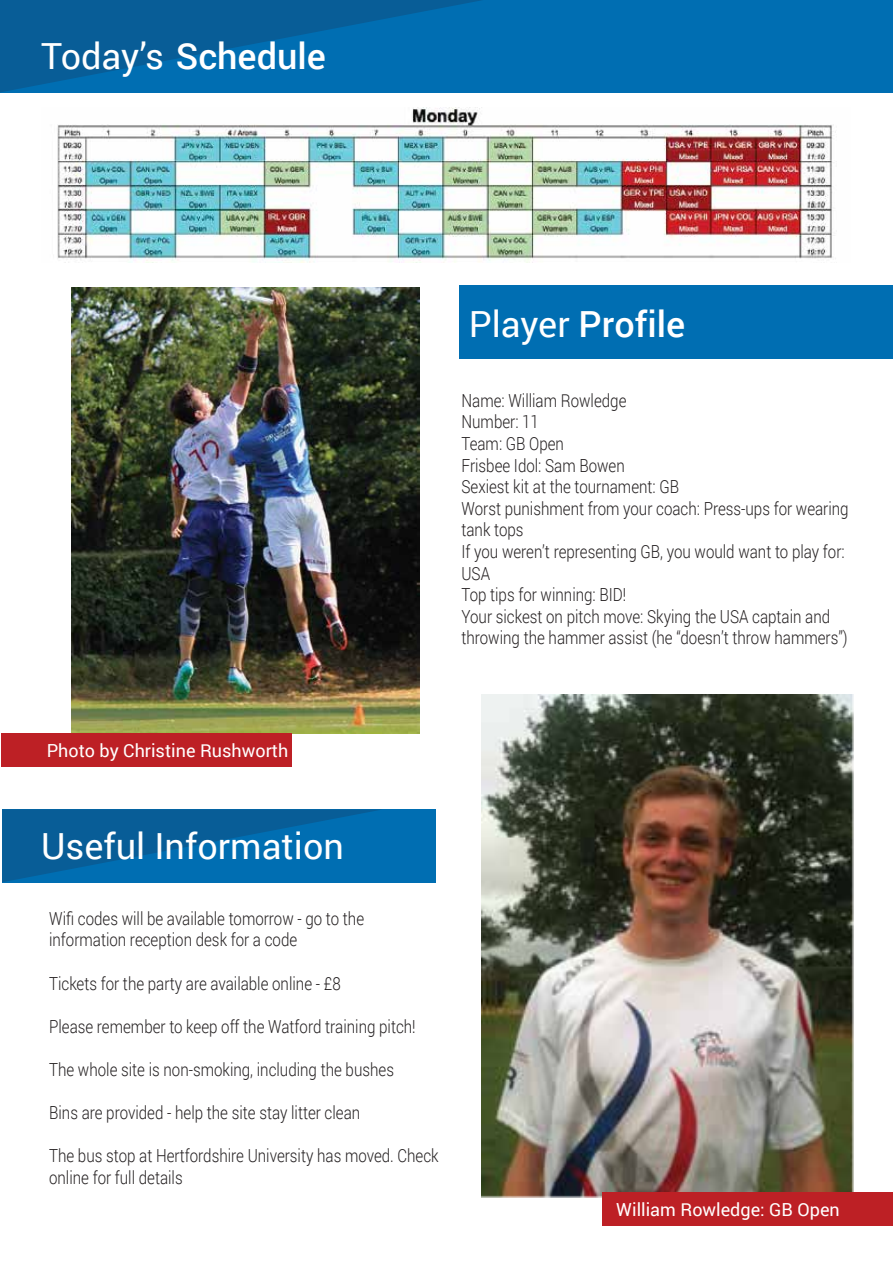
<style>
.page{position:relative;width:893px;height:1263px;background:#fff}
.page>*{position:absolute;margin:0;border:0;box-sizing:border-box;transform-origin:0 0}
.t1{font:500 36px "Roboto";color:#fff}
.t2{font:36px "Roboto";color:#fff}
.t3{font:300 18px/21.6px "Roboto";color:#231f20;scale:.84 1}
.t4{font:18px "Roboto";color:#fff}
.s1{font-weight:400}
</style>
<div class="page">
<img style="left:57px;top:107px;width:779px;height:155px">
<div style="left:0;top:0;width:893px;height:93px;background:#006eb2"></div>
<svg style="left:0;top:0;width:482px;height:92px"></svg>
<div style="left:2px;top:809px;width:434px;height:73px;background:#006eb2"></div>
<svg style="left:2px;top:809px;width:379px;height:73px"></svg>
<img style="left:482px;top:694px;width:372px;height:504px">
<div style="left:602px;top:1192px;width:291px;height:34px;background:#bd2025"></div>
<div style="left:459px;top:285px;width:434px;height:73px;background:#006eb2"></div>
<img style="left:71px;top:288px;width:349px;height:446px">
<div style="left:2px;top:733px;width:290px;height:34px;background:#bd2025"></div>
<h1 class="t1" style="left:41px;top:31px;width:286px"><span class="s1">Today’s</span> Schedule</h1>
<h1 class="t1" style="left:469px;top:299px;width:218px"><span class="s1">Player</span> Profile</h1>
<p class="t3" style="left:461px;top:389px;width:462px">Name: William Rowledge<br>Number: 11<br>Team: GB Open<br>Frisbee Idol: Sam Bowen<br>Sexiest kit at the tournament: GB<br>Worst punishment from your coach: Press-ups for wearing tank tops<br>If you weren’t representing GB, you would want to play for:<br>USA<br>Top tips for winning: BID!<br>Your sickest on pitch move: Skying the USA captain and throwing the hammer assist (he “doesn’t throw hammers”)</p>
<p class="t4" style="left:47px;top:738px;width:243px">Photo by Christine Rushworth</p>
<h1 class="t2" style="left:41px;top:821px;width:304px">Useful Information</h1>
<p class="t3" style="left:49px;top:907px;width:377px">Wifi codes will be available tomorrow - go to the information reception desk for a code</p>
<p class="t3" style="left:49px;top:972px;width:349px">Tickets for the party are available online - £8</p>
<p class="t3" style="left:49px;top:1015px;width:438px">Please remember to keep off the Watford training pitch!</p>
<p class="t3" style="left:49px;top:1058px;width:412px">The whole site is non-smoking, including the bushes</p>
<p class="t3" style="left:49px;top:1101px;width:372px">Bins are provided - help the site stay litter clean</p>
<p class="t3" style="left:49px;top:1144px;width:465px">The bus stop at Hertfordshire University has moved. Check online for full details</p>
<p class="t4" style="left:616px;top:1197px;width:225px">William Rowledge: GB Open</p>
</div>
